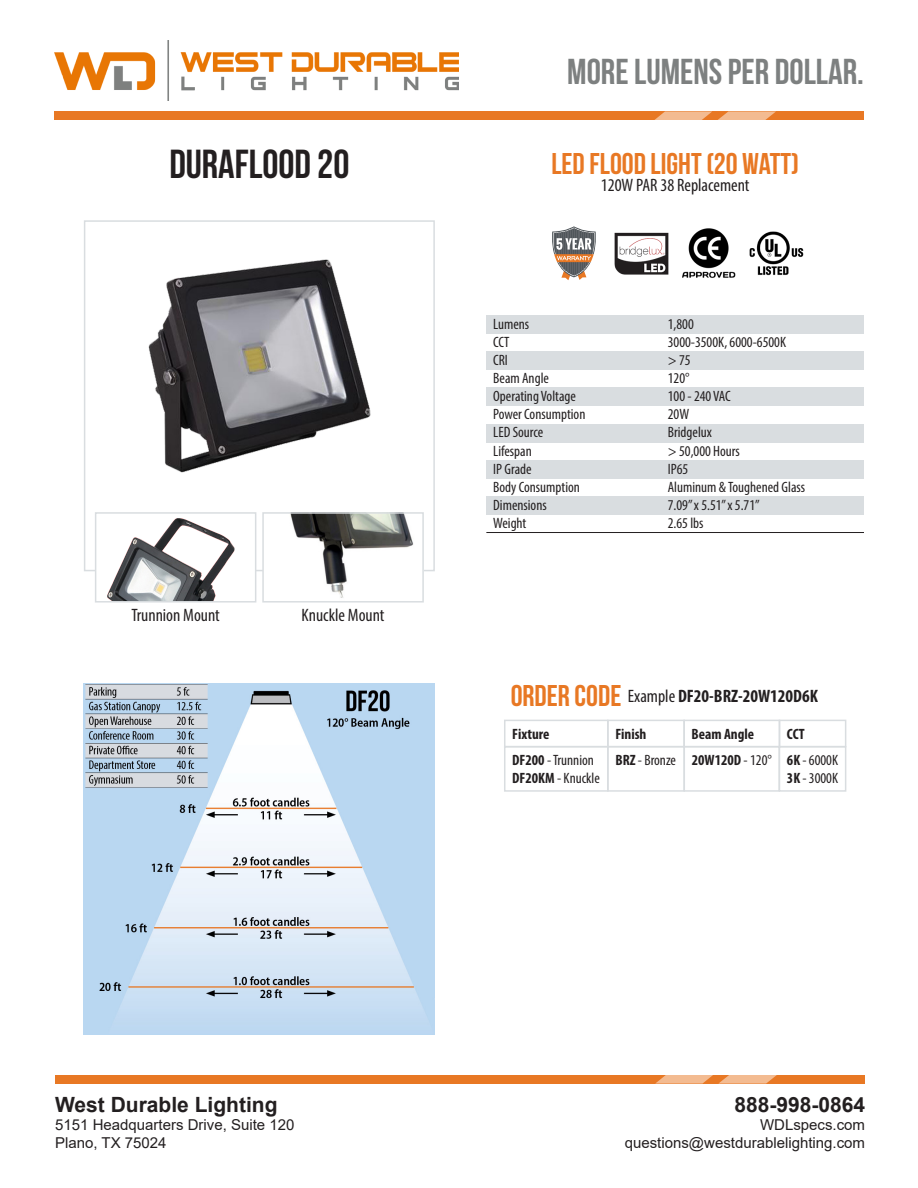
<style>
.page{position:relative;width:918px;height:1188px;background:#fff}
.page>*{position:absolute;margin:0;border:0;box-sizing:border-box;transform-origin:0 0}
.t1{font:40.5px "Bebas Neue";color:#231f20}
.t2{font:36px "Bebas Neue";color:#7d8080}
.t3{font:30px "Bebas Neue";color:#e87824}
.t4{font:700 21px "Arial";color:#231f20}
.t5{font:condensed 18px "Myriad Pro";color:#231f20}
.t6{font:700 condensed 18px "Myriad Pro";color:#231f20}
.t7{font:condensed 15px "Myriad Pro";color:#231f20}
.t8{font:15px/18px "Arial";color:#231f20;text-align:right}
.t9{font:700 condensed 15px "Myriad Pro";color:#231f20}
.s1{font-weight:400}
.s2{font-weight:700}
</style>
<div class="page">
<div style="left:54px;top:111px;width:810px;height:9px;background:#e87824"></div>
<svg style="left:654px;top:111px;width:122px;height:9px"></svg>
<img style="left:54px;top:40px;width:405px;height:61px">
<div style="left:55px;top:1075px;width:810px;height:9px;background:#e87824"></div>
<svg style="left:655px;top:1075px;width:122px;height:9px"></svg>
<img style="left:148px;top:259px;width:223px;height:309px">
<div style="left:84px;top:220px;width:351px;height:351px;border:2px solid #d9dde0"></div>
<img style="left:749px;top:231px;width:54px;height:45px">
<img style="left:682px;top:228px;width:54px;height:50px">
<img style="left:614px;top:232px;width:54px;height:43px">
<svg style="left:552px;top:226px;width:44px;height:54px"></svg>
<img style="left:84px;top:684px;width:351px;height:351px">
<div style="left:504px;top:746px;width:105px;height:46px;border:2px solid #d9dde0"></div>
<div style="left:607px;top:746px;width:78px;height:46px;border:2px solid #d9dde0"></div>
<div style="left:504px;top:720px;width:105px;height:27px;border:2px solid #d9dde0"></div>
<div style="left:607px;top:720px;width:78px;height:27px;border:2px solid #d9dde0"></div>
<div style="left:684px;top:746px;width:96px;height:46px;border:2px solid #d9dde0"></div>
<div style="left:683px;top:720px;width:97px;height:27px;border:2px solid #d9dde0"></div>
<div style="left:779px;top:746px;width:67px;height:46px;border:2px solid #d9dde0"></div>
<div style="left:779px;top:720px;width:67px;height:27px;border:2px solid #d9dde0"></div>
<img style="left:98px;top:515px;width:155px;height:85px">
<div style="left:95px;top:512px;width:161px;height:91px;border:2px solid #d9dde0"></div>
<img style="left:265px;top:515px;width:156px;height:83px">
<div style="left:262px;top:512px;width:162px;height:91px;border:2px solid #d9dde0"></div>
<div style="left:486px;top:352px;width:378px;height:18px;background:#d9dde0"></div>
<div style="left:486px;top:424px;width:378px;height:18px;background:#d9dde0"></div>
<div style="left:486px;top:460px;width:378px;height:18px;background:#d9dde0"></div>
<div style="left:486px;top:315px;width:378px;height:18px;background:#d9dde0"></div>
<div style="left:486px;top:388px;width:378px;height:18px;background:#d9dde0"></div>
<div style="left:486px;top:496px;width:378px;height:18px;background:#d9dde0"></div>
<hr style="left:486px;top:532px;width:378px;height:1px;background:#231f20">
<p class="t1" style="left:169px;top:141px;width:182px">DURAFLOOD 20</p>
<p class="t5" style="left:131px;top:604px;width:90px">Trunnion Mount</p>
<p class="t5" style="left:302px;top:604px;width:84px">Knuckle Mount</p>
<h2 class="t2" style="left:567px;top:52px;width:298px">MORE LUMENS PER DOLLAR.</h2>
<p class="t3" style="left:551px;top:147px;width:249px">LED FLOOD LIGHT (20 WATT)</p>
<p class="t5" style="left:601px;top:174px;width:150px">120W PAR 38 Replacement</p>
<p class="t7" style="left:493px;top:315px;width:38px">Lumens</p>
<p class="t7" style="left:668px;top:315px;width:28px">1,800</p>
<p class="t7" style="left:493px;top:333px;width:18px">CCT</p>
<p class="t7" style="left:668px;top:333px;width:120px">3000-3500K, 6000-6500K</p>
<p class="t7" style="left:493px;top:351px;width:16px">CRI</p>
<p class="t7" style="left:668px;top:351px;width:24px">&gt; 75</p>
<p class="t7" style="left:493px;top:369px;width:57px">Beam Angle</p>
<p class="t7" style="left:668px;top:369px;width:23px">120°</p>
<p class="t7" style="left:493px;top:387px;width:84px">Operating Voltage</p>
<p class="t7" style="left:668px;top:387px;width:64px">100 - 240 VAC</p>
<p class="t7" style="left:493px;top:405px;width:94px">Power Consumption</p>
<p class="t7" style="left:668px;top:405px;width:23px">20W</p>
<p class="t7" style="left:493px;top:423px;width:52px">LED Source</p>
<p class="t7" style="left:668px;top:423px;width:46px">Bridgelux</p>
<p class="t7" style="left:493px;top:442px;width:40px">Lifespan</p>
<p class="t7" style="left:668px;top:442px;width:74px">&gt; 50,000 Hours</p>
<p class="t7" style="left:493px;top:460px;width:40px">IP Grade</p>
<p class="t7" style="left:493px;top:496px;width:55px">Dimensions</p>
<p class="t7" style="left:493px;top:478px;width:88px">Body Consumption</p>
<p class="t7" style="left:668px;top:460px;width:22px">IP65</p>
<p class="t7" style="left:668px;top:496px;width:93px">7.09” x 5.51” x 5.71”</p>
<p class="t7" style="left:668px;top:478px;width:139px">Aluminum &amp; Toughened Glass</p>
<p class="t7" style="left:493px;top:514px;width:35px">Weight</p>
<p class="t7" style="left:668px;top:514px;width:37px">2.65 lbs</p>
<p class="t3" style="left:511px;top:679px;width:112px">ORDER CODE</p>
<p class="t6" style="left:628px;top:684px;width:192px"><span class="s1">Example</span> DF20-BRZ-20W120D6K</p>
<p class="t9" style="left:512px;top:725px;width:39px">Fixture</p>
<p class="t9" style="left:615px;top:725px;width:33px">Finish</p>
<p class="t9" style="left:692px;top:725px;width:64px">Beam Angle</p>
<p class="t9" style="left:787px;top:725px;width:19px">CCT</p>
<p class="t7" style="left:512px;top:751px;width:83px"><span class="s2">DF200</span> - Trunnion</p>
<p class="t7" style="left:512px;top:769px;width:89px"><span class="s2">DF20KM</span> - Knuckle</p>
<p class="t7" style="left:615px;top:751px;width:62px"><span class="s2">BRZ</span> - Bronze</p>
<p class="t9" style="left:692px;top:751px;width:81px">20W120D <span class="s1">- 120°</span></p>
<p class="t7" style="left:787px;top:751px;width:53px"><span class="s2">6K</span> - 6000K</p>
<p class="t7" style="left:787px;top:769px;width:53px"><span class="s2">3K</span> - 3000K</p>
<h3 class="t4" style="left:55px;top:1089px;width:224px">West Durable Lighting</h3>
<p class="t8" style="left:55px;top:1115px;width:241px;text-align:left">5151 Headquarters Drive, Suite 120<br>Plano, TX 75024</p>
<h3 class="t4" style="left:734px;top:1089px;width:132px">888-998-0864</h3>
<p class="t8" style="left:625px;top:1115px;width:242px">WDLspecs.com questions@westdurablelighting.com</p>
</div>
